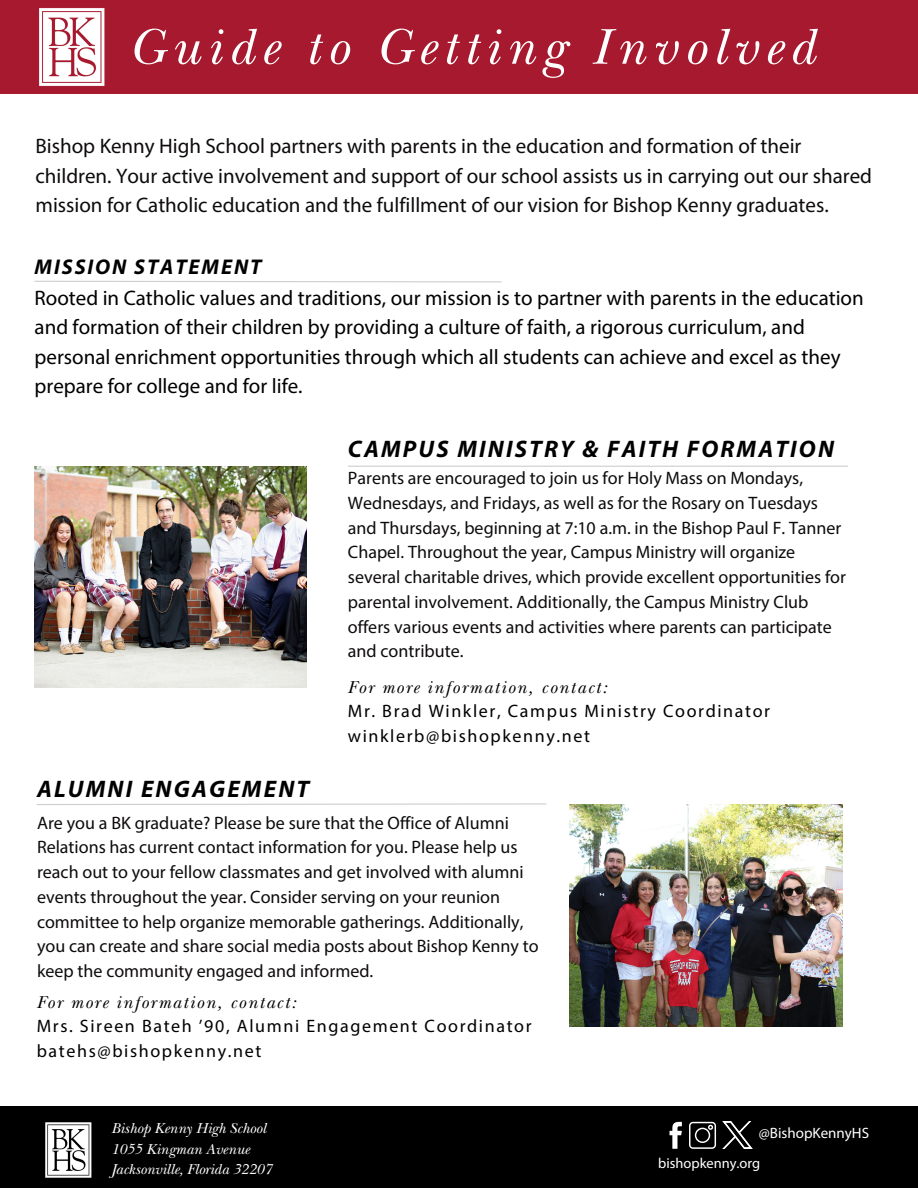
<style>
.page{position:relative;width:918px;height:1188px;background:#fff}
.page>*{position:absolute;margin:0;border:0;box-sizing:border-box;transform-origin:0 0}
.t1{font:italic 52.5px "New Baskerville";letter-spacing:.125em;color:#fff}
.t2{font:italic 700 24px "Myriad Pro";letter-spacing:.09em;color:#000}
.t3{font:italic 700 21.3px "Myriad Pro";letter-spacing:.09em;color:#000}
.t4{font:21px/29.2px "Myriad Pro";color:#000}
.t5{font:21px/29.2px "Myriad Pro";color:#0e0b0c}
.t6{font:18px/24.8px "Myriad Pro";color:#0e0b0c}
.t7{font:18px/24.8px "Myriad Pro";letter-spacing:.09em;color:#000}
.t8{font:italic 15px/20.2px "New Baskerville";color:#fff}
.t9{font:15px "Myriad Pro";color:#fff}
.t10{font:14.4px "Myriad Pro";color:#fff}
.s1{font-family:"New Baskerville";font-style:italic}
</style>
<div class="page">
<img style="left:35px;top:466px;width:272px;height:222px">
<img style="left:570px;top:805px;width:272px;height:221px">
<svg style="left:36px;top:803px;width:511px;height:2px"></svg>
<svg style="left:34px;top:280px;width:468px;height:3px"></svg>
<hr style="left:348px;top:466px;width:500px;height:1px;background:#cececc">
<div style="left:0;top:0;width:918px;height:94px;background:#a6192e"></div>
<img style="left:39px;top:8px;width:66px;height:78px">
<div style="left:0;top:1107px;width:918px;height:81px;background:#000"></div>
<svg style="left:670px;top:1122px;width:12px;height:27px"></svg>
<svg style="left:689px;top:1122px;width:27px;height:27px"></svg>
<img style="left:45px;top:1122px;width:47px;height:56px">
<img style="left:723px;top:1122px;width:29px;height:27px">
<h5 class="t1" style="left:128px;top:16px;width:688px">Guide to Getting Involved</h5>
<h2 class="t5" style="left:36px;top:133px;width:838px">Bishop Kenny High School partners with parents in the education and formation of their children. Your active involvement and support of our school assists us in carrying out our shared mission for Catholic education and the fulfillment of our vision for Bishop Kenny graduates.</h2>
<h3 class="t3" style="left:35px;top:258px;width:228px">MISSION STATEMENT</h3>
<h5 class="t4" style="left:35px;top:285px;width:831px">Rooted in Catholic values and traditions, our mission is to partner with parents in the education and formation of their children by providing a culture of faith, a rigorous curriculum, and personal enrichment opportunities through which all students can achieve and excel as they prepare for college and for life.</h5>
<h1 class="t2" style="left:348px;top:439px;width:488px">CAMPUS MINISTRY &amp; FAITH FORMATION</h1>
<p class="t6" style="left:348px;top:467px;width:500px">Parents are encouraged to join us for Holy Mass on Mondays, Wednesdays, and Fridays, as well as for the Rosary on Tuesdays and Thursdays, beginning at 7:10 a.m. in the Bishop Paul F. Tanner Chapel. Throughout the year, Campus Ministry will organize several charitable drives, which provide excellent opportunities for parental involvement. Additionally, the Campus Ministry Club offers various events and activities where parents can participate and contribute.</p>
<h4 class="t2" style="left:37px;top:779px;width:274px">ALUMNI ENGAGEMENT</h4>
<h5 class="t7" style="left:348px;top:676px;width:424px"><span class="s1">For more information, contact:<br></span>Mr. Brad Winkler, Campus Ministry Coordinator winklerb@bishopkenny.net</h5>
<h5 class="t6" style="left:37px;top:812px;width:503px">Are you a BK graduate? Please be sure that the Office of Alumni Relations has current contact information for you. Please help us reach out to your fellow classmates and get involved with alumni events throughout the year. Consider serving on your reunion committee to help organize memorable gatherings. Additionally, you can create and share social media posts about Bishop Kenny to keep the community engaged and informed.</h5>
<h2 class="t7" style="left:37px;top:991px;width:496px"><span class="s1">For more information, contact:<br></span>Mrs. Sireen Bateh ’90, Alumni Engagement Coordinator batehs@bishopkenny.net</h2>
<p class="t8" style="left:111px;top:1118px;width:162px">Bishop Kenny High School<br>1055 Kingman Avenue<br>Jacksonville, Florida 32207</p>
<h6 class="t9" style="left:759px;top:1126px;width:112px">@BishopKennyHS</h6>
<p class="t10" style="left:658px;top:1157px;width:103px">bishopkenny.org</p>
</div>
